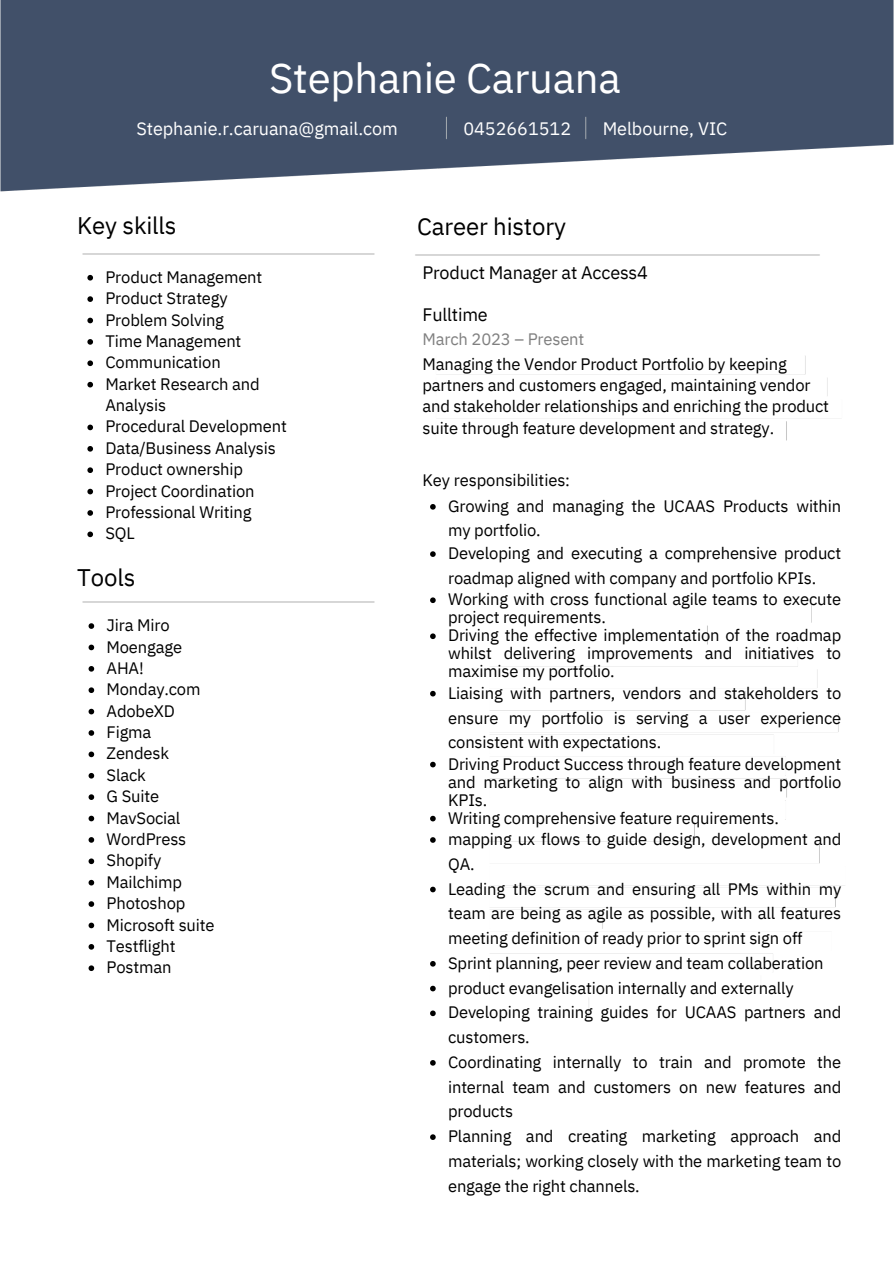
<style>
.page{position:relative;width:894px;height:1264px;background:#fff}
.page>*{position:absolute;margin:0;border:0;box-sizing:border-box;transform-origin:0 0}
.t1{font:42px "IBM Plex Sans";letter-spacing:-.005em;color:#fff}
.t2{font:24px "IBM Plex Sans";letter-spacing:-.005em;color:#000}
.t3{font:18px "IBM Plex Sans";letter-spacing:-.005em;color:#fff}
.t4{font:18px "IBM Plex Sans";letter-spacing:-.01em;color:#000}
.t5{font:16.5px/24.8px "IBM Plex Sans";letter-spacing:-.01em;color:#000}
.s1{color:#7f7f7f}
</style>
<div class="page">
<img style="left:82px;top:253px;width:293px;height:1px">
<img style="left:82px;top:601px;width:293px;height:1px">
<img style="left:0;top:0;width:893px;height:192px">
<svg style="left:88px;top:623px;width:6px;height:6px"></svg>
<svg style="left:88px;top:644px;width:6px;height:6px"></svg>
<svg style="left:88px;top:666px;width:6px;height:5px"></svg>
<svg style="left:88px;top:687px;width:6px;height:6px"></svg>
<svg style="left:88px;top:708px;width:6px;height:6px"></svg>
<svg style="left:88px;top:730px;width:6px;height:5px"></svg>
<svg style="left:88px;top:751px;width:6px;height:6px"></svg>
<svg style="left:88px;top:773px;width:6px;height:5px"></svg>
<svg style="left:88px;top:794px;width:6px;height:6px"></svg>
<svg style="left:88px;top:815px;width:6px;height:6px"></svg>
<svg style="left:88px;top:837px;width:6px;height:5px"></svg>
<svg style="left:88px;top:858px;width:6px;height:6px"></svg>
<svg style="left:88px;top:879px;width:6px;height:6px"></svg>
<svg style="left:88px;top:901px;width:6px;height:5px"></svg>
<svg style="left:88px;top:922px;width:6px;height:6px"></svg>
<svg style="left:88px;top:944px;width:6px;height:5px"></svg>
<svg style="left:88px;top:965px;width:6px;height:6px"></svg>
<svg style="left:87px;top:275px;width:6px;height:5px"></svg>
<svg style="left:87px;top:296px;width:6px;height:6px"></svg>
<svg style="left:87px;top:318px;width:6px;height:5px"></svg>
<svg style="left:87px;top:339px;width:6px;height:6px"></svg>
<svg style="left:87px;top:360px;width:6px;height:6px"></svg>
<svg style="left:87px;top:382px;width:6px;height:5px"></svg>
<svg style="left:87px;top:424px;width:6px;height:6px"></svg>
<svg style="left:87px;top:446px;width:6px;height:5px"></svg>
<svg style="left:87px;top:467px;width:6px;height:6px"></svg>
<svg style="left:87px;top:489px;width:6px;height:5px"></svg>
<svg style="left:87px;top:510px;width:6px;height:6px"></svg>
<svg style="left:87px;top:531px;width:6px;height:6px"></svg>
<svg style="left:430px;top:504px;width:5px;height:5px"></svg>
<svg style="left:430px;top:551px;width:5px;height:6px"></svg>
<svg style="left:430px;top:597px;width:5px;height:6px"></svg>
<svg style="left:430px;top:633px;width:5px;height:6px"></svg>
<svg style="left:430px;top:691px;width:5px;height:5px"></svg>
<svg style="left:430px;top:761px;width:5px;height:6px"></svg>
<svg style="left:430px;top:815px;width:5px;height:6px"></svg>
<svg style="left:430px;top:837px;width:5px;height:5px"></svg>
<svg style="left:430px;top:886px;width:5px;height:6px"></svg>
<svg style="left:430px;top:961px;width:5px;height:5px"></svg>
<svg style="left:430px;top:985px;width:5px;height:6px"></svg>
<svg style="left:430px;top:1010px;width:5px;height:6px"></svg>
<svg style="left:430px;top:1060px;width:5px;height:5px"></svg>
<svg style="left:430px;top:1134px;width:5px;height:5px"></svg>
<p class="t1" style="left:269px;top:50px;width:353px">Stephanie Caruana</p>
<h2 class="t3" style="left:136px;top:116px;width:263px">Stephanie.r.caruana@gmail.com</h2>
<p class="t3" style="left:463px;top:116px;width:109px">0452661512</p>
<h2 class="t3" style="left:602px;top:116px;width:126px">Melbourne, VIC</h2>
<p class="t2" style="left:77px;top:210px;width:101px">Key skills</p>
<p class="t2" style="left:417px;top:210px;width:150px">Career history</p>
<p class="t5" style="left:105px;top:264px;width:158px">Product Management</p>
<p class="t5" style="left:105px;top:285px;width:124px">Product Strategy</p>
<p class="t5" style="left:105px;top:307px;width:120px">Problem Solving</p>
<p class="t5" style="left:105px;top:328px;width:137px">Time Management</p>
<p class="t5" style="left:105px;top:350px;width:117px">Communication</p>
<p class="t5" style="left:105px;top:373px;width:156px;line-height:21.3px">Market Research and<br>Analysis</p>
<p class="t5" style="left:105px;top:414px;width:183px">Procedural Development</p>
<p class="t5" style="left:105px;top:435px;width:172px">Data/Business Analysis</p>
<p class="t5" style="left:105px;top:456px;width:139px">Product ownership</p>
<p class="t5" style="left:105px;top:478px;width:151px">Project Coordination</p>
<p class="t5" style="left:105px;top:499px;width:147px">Professional Writing</p>
<p class="t5" style="left:105px;top:521px;width:31px">SQL</p>
<p class="t2" style="left:77px;top:561px;width:60px">Tools</p>
<p class="t5" style="left:107px;top:612px;width:65px">Jira Miro</p>
<p class="t5" style="left:107px;top:634px;width:77px">Moengage</p>
<p class="t5" style="left:107px;top:655px;width:39px">AHA!</p>
<p class="t5" style="left:107px;top:676px;width:95px">Monday.com</p>
<p class="t5" style="left:107px;top:698px;width:70px">AdobeXD</p>
<p class="t5" style="left:107px;top:719px;width:46px">Figma</p>
<h2 class="t5" style="left:107px;top:741px;width:64px">Zendesk</h2>
<p class="t5" style="left:107px;top:762px;width:41px">Slack</p>
<p class="t5" style="left:107px;top:783px;width:54px">G Suite</p>
<p class="t5" style="left:107px;top:805px;width:75px">MavSocial</p>
<p class="t5" style="left:107px;top:826px;width:81px">WordPress</p>
<p class="t5" style="left:107px;top:847px;width:56px">Shopify</p>
<p class="t5" style="left:107px;top:869px;width:77px">Mailchimp</p>
<p class="t5" style="left:107px;top:890px;width:80px">Photoshop</p>
<p class="t5" style="left:107px;top:912px;width:109px">Microsoft suite</p>
<p class="t5" style="left:107px;top:933px;width:70px">Testflight</p>
<p class="t5" style="left:107px;top:954px;width:66px">Postman</p>
<p class="t4" style="left:422px;top:260px;width:227px">Product Manager at Access4</p>
<p class="t4" style="left:422px;top:303px;width:67px">Fulltime</p>
<p class="t5" style="left:422px;top:326px;width:366px"><span class="s1">March 2023 – Present<br></span>Managing the Vendor Product Portfolio by keeping</p>
<p class="t5" style="left:422px;top:372px;width:389px">partners and customers engaged, maintaining vendor</p>
<p class="t5" style="left:422px;top:394px;width:408px">and stakeholder relationships and enriching the product</p>
<p class="t5" style="left:422px;top:415px;width:353px">suite through feature development and strategy.</p>
<p class="t5" style="left:422px;top:467px;width:149px">Key responsibilities:</p>
<p class="t5" style="left:448px;top:494px;width:394px;line-height:23.7px">Growing and managing the UCAAS Products within my portfolio.</p>
<p class="t5" style="left:448px;top:540px;width:394px">Developing and executing a comprehensive product roadmap aligned with company and portfolio KPIs.</p>
<p class="t5" style="left:448px;top:590px;width:394px;line-height:18px">Working with cross functional agile teams to execute project requirements.</p>
<p class="t5" style="left:448px;top:626px;width:394px;line-height:18px;text-align:justify">Driving the effective implementation of the roadmap whilst delivering improvements and initiatives to maximise my portfolio.</p>
<p class="t5" style="left:448px;top:680px;width:394px;text-align:justify">Liaising with partners, vendors and stakeholders to ensure my portfolio is serving a user experience consistent with expectations.</p>
<p class="t5" style="left:448px;top:754px;width:394px;line-height:18px;text-align:justify">Driving Product Success through feature development and marketing to align with business and portfolio KPIs.</p>
<p class="t5" style="left:448px;top:805px;width:332px">Writing comprehensive feature requirements.</p>
<p class="t5" style="left:448px;top:826px;width:394px">mapping ux flows to guide design, development and<br>QA.</p>
<p class="t5" style="left:448px;top:876px;width:394px;text-align:justify">Leading the scrum and ensuring all PMs within my team are being as agile as possible, with all features meeting definition of ready prior to sprint sign off</p>
<p class="t5" style="left:448px;top:950px;width:377px">Sprint planning, peer review and team collaberation</p>
<p class="t5" style="left:448px;top:975px;width:347px">product evangelisation internally and externally</p>
<p class="t5" style="left:448px;top:999px;width:394px">Developing training guides for UCAAS partners and customers.</p>
<p class="t5" style="left:448px;top:1049px;width:394px;text-align:justify">Coordinating internally to train and promote the internal team and customers on new features and products</p>
<p class="t5" style="left:448px;top:1123px;width:394px;text-align:justify">Planning and creating marketing approach and materials; working closely with the marketing team to engage the right channels.</p>
</div>
